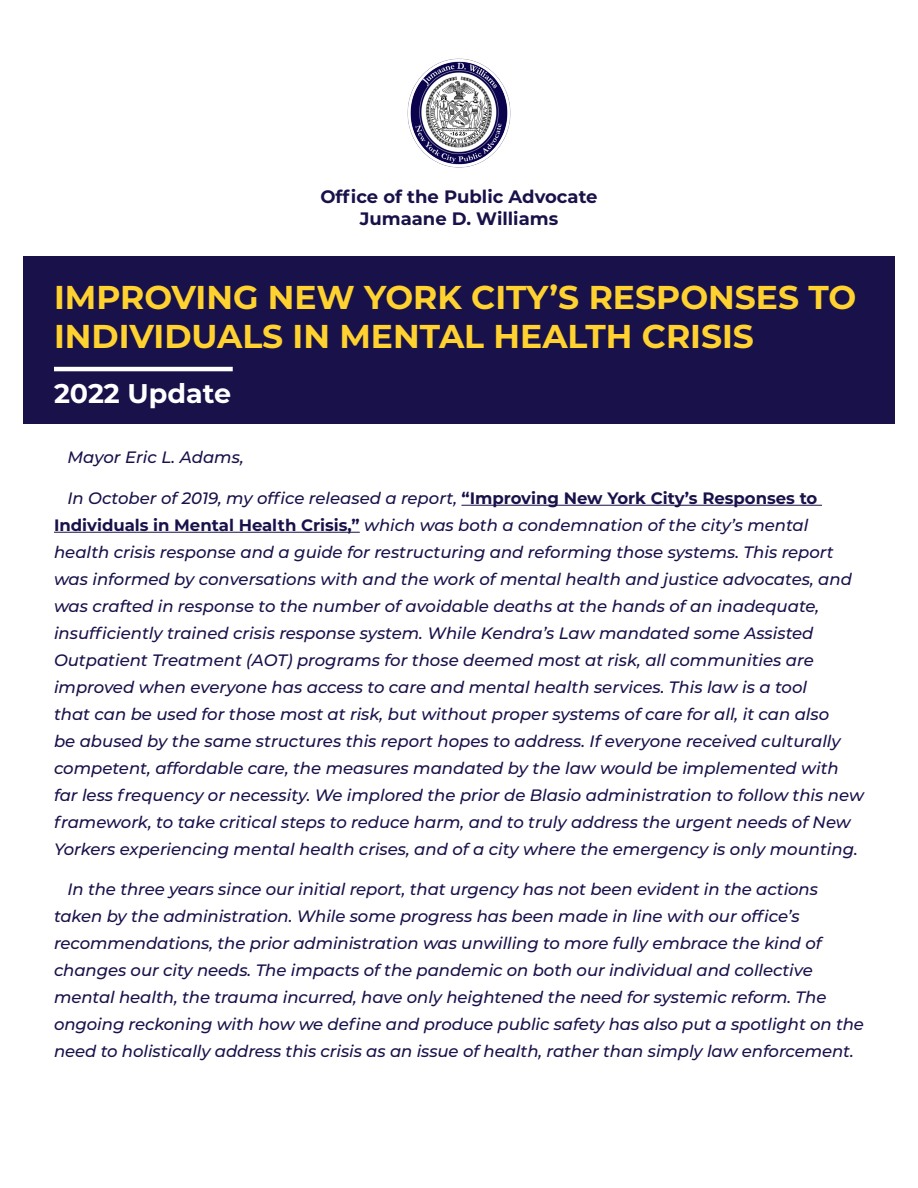
<style>
.page{position:relative;width:918px;height:1188px;background:#fff}
.page>*{position:absolute;margin:0;border:0;box-sizing:border-box;transform-origin:0 0}
.t1{font:700 33px/39.6px "Montserrat";color:#ffd230}
.t2{font:700 27px "Montserrat";color:#fff}
.t3{font:700 18px "Montserrat";color:#19124a}
.P1{font:italic 500 16.5px/27px "Montserrat";color:#19124a}
.s1{font-weight:700;font-style:normal}
</style>
<div class="page">
<div style="left:23px;top:256px;width:872px;height:167px;background:#19124a"></div>
<img style="left:407px;top:58px;width:104px;height:110px">
<hr style="left:461px;top:505px;width:361px;height:1px;background:#19124a">
<hr style="left:54px;top:532px;width:306px;height:1px;background:#19124a">
<hr style="left:54px;top:367px;width:179px;height:4px;background:#fff">
<p class="t3" style="left:320px;top:184px;width:279px">Office of the Public Advocate</p>
<p class="t3" style="left:360px;top:205px;width:200px">Jumaane D. Williams</p>
<p class="t1" style="left:54px;top:275px;width:804px">IMPROVING NEW YORK CITY’S RESPONSES TO<br>INDIVIDUALS IN MENTAL HEALTH CRISIS</p>
<h1 class="t2" style="left:54px;top:373px;width:179px">2022 Update</h1>
<p class="P1" style="left:68px;top:443px;width:178px">Mayor Eric L. Adams,</p>
<p class="P1" style="left:54px;top:484px;width:811px;text-indent:14px">In October of 2019, my office released a report, <span class="s1">“Improving New York City’s Responses to Individuals in Mental Health Crisis,”</span> which was both a condemnation of the city’s mental health crisis response and a guide for restructuring and reforming those systems. This report was informed by conversations with and the work of mental health and justice advocates, and was crafted in response to the number of avoidable deaths at the hands of an inadequate, insufficiently trained crisis response system. While Kendra’s Law mandated some Assisted Outpatient Treatment (AOT) programs for those deemed most at risk, all communities are improved when everyone has access to care and mental health services. This law is a tool<br>that can be used for those most at risk, but without proper systems of care for all, it can also<br>be abused by the same structures this report hopes to address. If everyone received culturally competent, affordable care, the measures mandated by the law would be implemented with far less frequency or necessity. We implored the prior de Blasio administration to follow this new framework, to take critical steps to reduce harm, and to truly address the urgent needs of New Yorkers experiencing mental health crises, and of a city where the emergency is only mounting.</p>
<p class="P1" style="left:54px;top:875px;width:812px;text-indent:14px">In the three years since our initial report, that urgency has not been evident in the actions taken by the administration. While some progress has been made in line with our office’s recommendations, the prior administration was unwilling to more fully embrace the kind of changes our city needs. The impacts of the pandemic on both our individual and collective mental health, the trauma incurred, have only heightened the need for systemic reform. The ongoing reckoning with how we define and produce public safety has also put a spotlight on the need to holistically address this crisis as an issue of health, rather than simply law enforcement.</p>
</div>
